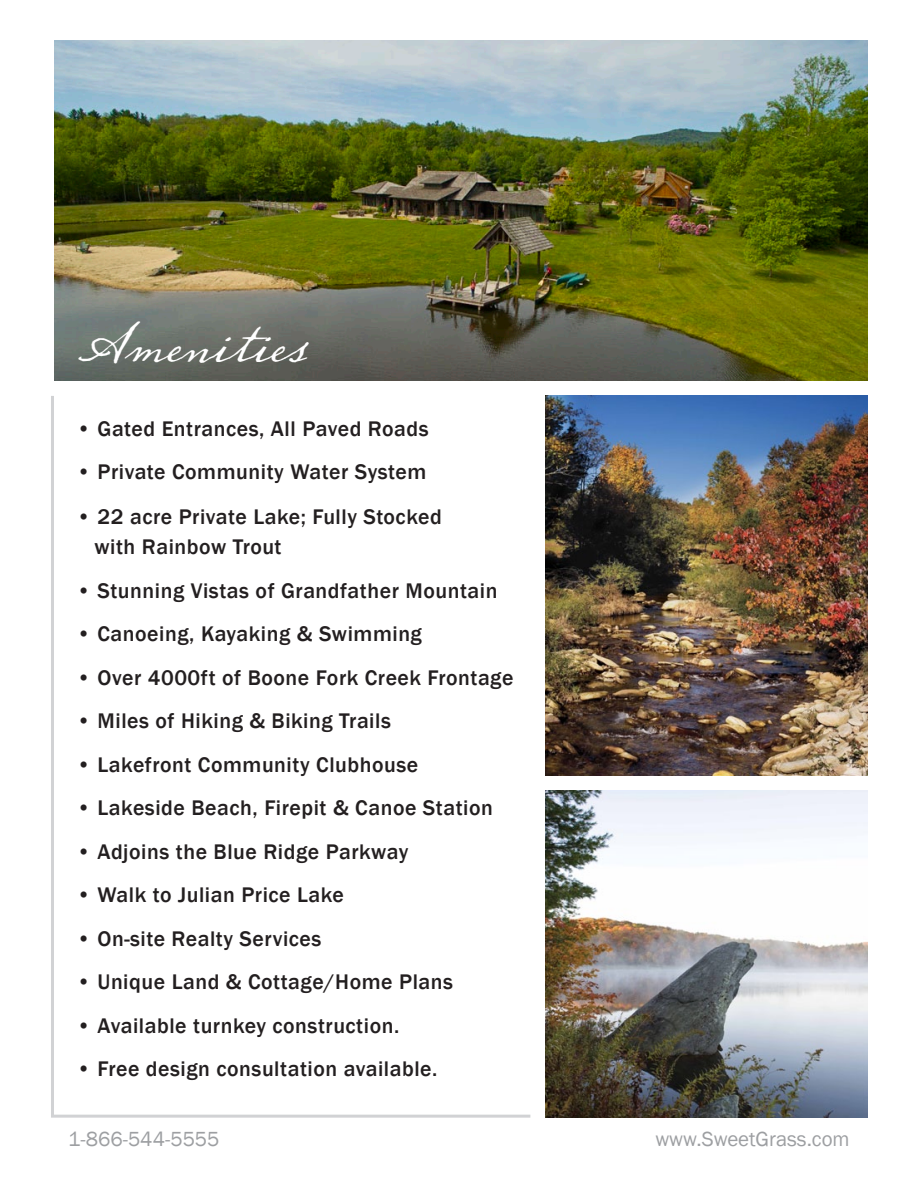
<style>
.page{position:relative;width:918px;height:1188px;background:#fff}
.page>*{position:absolute;margin:0;border:0;box-sizing:border-box;transform-origin:0 0}
.t1{font:45px "Dear Sarah";color:#fff}
.t2{font:500 21.75px/30px "Franklin Gothic";letter-spacing:.025em;color:#231f20}
.t3{font:21px "Franklin Gothic";color:#9d9fa2}
</style>
<div class="page">
<img style="left:545px;top:396px;width:322px;height:380px">
<img style="left:545px;top:791px;width:322px;height:327px">
<img style="left:54px;top:41px;width:813px;height:339px">
<svg style="left:51px;top:396px;width:480px;height:722px"></svg>
<p class="t1" style="left:75px;top:319px;width:233px">Amenities</p>
<p class="t2" style="left:76px;top:414px;width:354px">• Gated Entrances, All Paved Roads</p>
<p class="t2" style="left:76px;top:457px;width:351px">• Private Community Water System</p>
<p class="t2" style="left:95px;top:502px;width:349px;text-indent:-18px">• 22 acre Private Lake; Fully Stocked with Rainbow Trout</p>
<p class="t2" style="left:76px;top:576px;width:423px">• Stunning Vistas of Grandfather Mountain</p>
<p class="t2" style="left:76px;top:619px;width:347px">• Canoeing, Kayaking &amp; Swimming</p>
<p class="t2" style="left:76px;top:663px;width:439px">• Over 4000ft of Boone Fork Creek Frontage</p>
<p class="t2" style="left:76px;top:706px;width:316px">• Miles of Hiking &amp; Biking Trails</p>
<p class="t2" style="left:76px;top:750px;width:343px">• Lakefront Community Clubhouse</p>
<p class="t2" style="left:76px;top:793px;width:418px">• Lakeside Beach, Firepit &amp; Canoe Station</p>
<p class="t2" style="left:76px;top:837px;width:333px">• Adjoins the Blue Ridge Parkway</p>
<p class="t2" style="left:76px;top:880px;width:269px">• Walk to Julian Price Lake</p>
<p class="t2" style="left:76px;top:924px;width:246px">• On-site Realty Services</p>
<p class="t2" style="left:76px;top:967px;width:378px">• Unique Land &amp; Cottage/Home Plans</p>
<p class="t2" style="left:76px;top:1011px;width:324px">• Available turnkey construction.</p>
<p class="t2" style="left:76px;top:1054px;width:362px">• Free design consultation available.</p>
<p class="t3" style="left:68px;top:1126px;width:153px">1-866-544-5555</p>
<p class="t3" style="left:655px;top:1126px;width:196px">www.SweetGrass.com</p>
</div>
